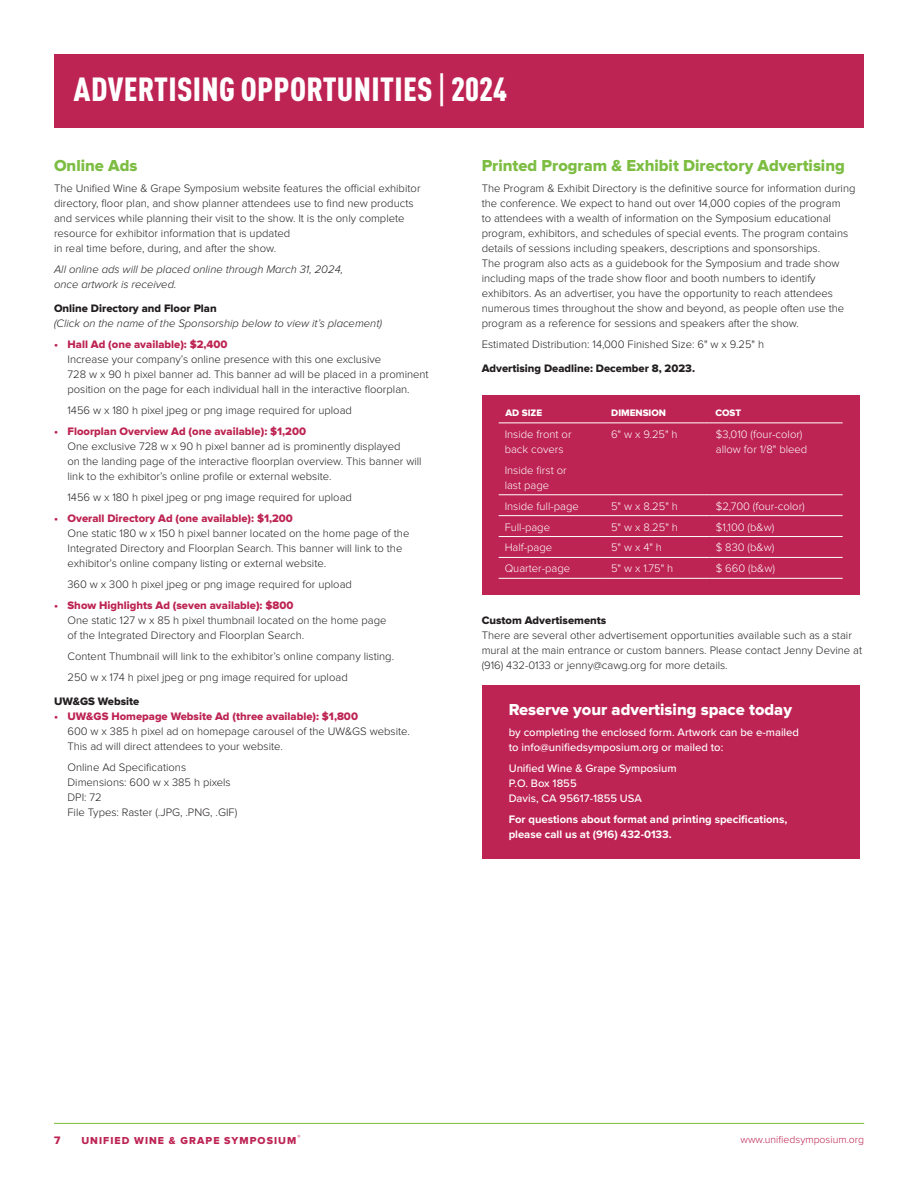
<style>
.page{position:relative;width:918px;height:1188px;background:#fff}
.page>*{position:absolute;margin:0;border:0;box-sizing:border-box;transform-origin:0 0}
.t1{font:900 condensed 33px "DINOT";letter-spacing:.01em;color:#fff}
.Subhead___No_rule{font:16.5px "Proxima Nova Extrabld";color:#7cbd42}
.Box_Header{font:16.5px "Proxima Nova Extrabld";color:#fff}
.Body_text{font:300 11.25px/15px "Proxima Nova";color:#231f20}
.Sub_Bullet_Body{font:300 11.25px/15px "Proxima Nova";color:#231f20}
.Body_text-2{font:300 11.25px/15px "Proxima Nova";color:#fff}
.t2{font:11.25px "Proxima Nova Extrabld";color:#bd2453}
.Body_text-3{font:500 11.25px/15px "Proxima Nova";color:#fff}
.Body_Italics{font:italic 300 11.25px/15px "Proxima Nova";color:#231f20}
.Smaller_Subhead{font:11.25px "Proxima Nova Extrabld";color:#231f20}
.Body_text-4{font:700 11.25px/15px "Proxima Nova";color:#fff}
.t3{font:10.5px "Proxima Nova Extrabld";letter-spacing:.1em;color:#bd2453}
.t4{font:300 10.5px "Proxima Nova";color:#bd2453}
.Table_Header{font:9.75px "Proxima Nova Extrabld";color:#fff}
.t5{font:6.15px "Proxima Nova Extrabld";color:#bd2453}
.s1{font-family:"DIN Condensed";font-weight:700;font-stretch:normal}
</style>
<div class="page">
<hr style="left:54px;top:1123px;width:810px;height:1px;background:#7cbd42">
<div style="left:54px;top:54px;width:810px;height:73px;background:#bd2453"></div>
<div style="left:482px;top:395px;width:378px;height:199px;background:#bd2453"></div>
<hr style="left:499px;top:578px;width:106px;height:1px;background:#fff">
<hr style="left:605px;top:578px;width:105px;height:1px;background:#fff">
<hr style="left:710px;top:578px;width:133px;height:1px;background:#fff">
<hr style="left:499px;top:423px;width:106px;height:1px;background:#fff">
<hr style="left:605px;top:423px;width:105px;height:1px;background:#fff">
<hr style="left:710px;top:423px;width:133px;height:1px;background:#fff">
<hr style="left:499px;top:495px;width:106px;height:1px;background:#fff">
<hr style="left:605px;top:495px;width:105px;height:1px;background:#fff">
<hr style="left:710px;top:495px;width:133px;height:1px;background:#fff">
<hr style="left:499px;top:515px;width:106px;height:1px;background:#fff">
<hr style="left:605px;top:515px;width:105px;height:1px;background:#fff">
<hr style="left:710px;top:515px;width:133px;height:1px;background:#fff">
<hr style="left:499px;top:536px;width:106px;height:1px;background:#fff">
<hr style="left:605px;top:536px;width:105px;height:1px;background:#fff">
<hr style="left:710px;top:536px;width:133px;height:1px;background:#fff">
<hr style="left:499px;top:557px;width:106px;height:1px;background:#fff">
<hr style="left:605px;top:557px;width:105px;height:1px;background:#fff">
<hr style="left:710px;top:557px;width:133px;height:1px;background:#fff">
<div style="left:482px;top:685px;width:378px;height:174px;background:#bd2453"></div>
<p class="t1" style="left:74px;top:69px;width:435px">ADVERTISING OPPORTUNITIES <span class="s1">|</span> 2024</p>
<p class="Subhead___No_rule" style="left:54px;top:158px;width:85px">Online Ads</p>
<p class="Body_text" style="left:54px;top:181px;width:368px">The Unified Wine &amp; Grape Symposium website features the official exhibitor directory, floor plan, and show planner attendees use to find new products and services while planning their visit to the show. It is the only complete resource for exhibitor information that is updated<br>in real time before, during, and after the show.</p>
<p class="Body_Italics" style="left:54px;top:262px;width:291px">All online ads will be placed online through March 31, 2024, once artwork is received.</p>
<p class="Smaller_Subhead" style="left:54px;top:303px;width:164px">Online Directory and Floor Plan</p>
<p class="Body_Italics" style="left:54px;top:316px;width:330px">(Click on the name of the Sponsorship below to view it’s placement)</p>
<p class="t2" style="left:54px;top:339px;width:175px">• Hall Ad (one available): $2,400</p>
<p class="Sub_Bullet_Body" style="left:68px;top:352px;width:363px">Increase your company’s online presence with this one exclusive<br>728 w x 90 h pixel banner ad. This banner ad will be placed in a prominent position on the page for each individual hall in the interactive floorplan.</p>
<p class="Sub_Bullet_Body" style="left:68px;top:403px;width:286px">1456 w x 180 h pixel jpeg or png image required for upload</p>
<p class="t2" style="left:54px;top:426px;width:254px">• Floorplan Overview Ad (one available): $1,200</p>
<p class="Sub_Bullet_Body" style="left:68px;top:439px;width:356px">One exclusive 728 w x 90 h pixel banner ad is prominently displayed<br>on the landing page of the interactive floorplan overview. This banner will link to the exhibitor’s online profile or external website.</p>
<p class="Sub_Bullet_Body" style="left:68px;top:490px;width:286px">1456 w x 180 h pixel jpeg or png image required for upload</p>
<p class="t2" style="left:54px;top:513px;width:240px">• Overall Directory Ad (one available): $1,200</p>
<p class="Sub_Bullet_Body" style="left:68px;top:526px;width:343px">One static 180 w x 150 h pixel banner located on the home page of the<br>Integrated Directory and Floorplan Search. This banner will link to the exhibitor’s online company listing or external website.</p>
<p class="Sub_Bullet_Body" style="left:68px;top:577px;width:286px">360 w x 300 h pixel jpeg or png image required for upload</p>
<p class="t2" style="left:54px;top:600px;width:241px">• Show Highlights Ad (seven available): $800</p>
<p class="Sub_Bullet_Body" style="left:68px;top:613px;width:321px">One static 127 w x 85 h pixel thumbnail located on the home page of the Integrated Directory and Floorplan Search.</p>
<p class="Sub_Bullet_Body" style="left:68px;top:649px;width:328px">Content Thumbnail will link to the exhibitor’s online company listing.</p>
<p class="Sub_Bullet_Body" style="left:68px;top:670px;width:282px">250 w x 174 h pixel jpeg or png image required for upload</p>
<p class="Smaller_Subhead" style="left:54px;top:696px;width:87px">UW&amp;GS Website</p>
<p class="t2" style="left:54px;top:711px;width:306px">• UW&amp;GS Homepage Website Ad (three available): $1,800</p>
<p class="Sub_Bullet_Body" style="left:68px;top:724px;width:344px">600 w x 385 h pixel ad on homepage carousel of the UW&amp;GS website.<br>This ad will direct attendees to your website.</p>
<p class="Sub_Bullet_Body" style="left:68px;top:760px;width:171px">Online Ad Specifications<br>Dimensions: 600 w x 385 h pixels<br>DPI: 72<br>File Types: Raster (.JPG, .PNG, .GIF)</p>
<p class="Subhead___No_rule" style="left:482px;top:158px;width:365px">Printed Program &amp; Exhibit Directory Advertising</p>
<p class="Body_text" style="left:482px;top:181px;width:375px">The Program &amp; Exhibit Directory is the definitive source for information during the conference. We expect to hand out over 14,000 copies of the program<br>to attendees with a wealth of information on the Symposium educational program, exhibitors, and schedules of special events. The program contains details of sessions including speakers, descriptions and sponsorships.<br>The program also acts as a guidebook for the Symposium and trade show including maps of the trade show floor and booth numbers to identify exhibitors. As an advertiser, you have the opportunity to reach attendees numerous times throughout the show and beyond, as people often use the program as a reference for sessions and speakers after the show.</p>
<p class="Body_text" style="left:482px;top:337px;width:284px">Estimated Distribution: 14,000 Finished Size: 6" w x 9.25" h</p>
<p class="Smaller_Subhead" style="left:482px;top:363px;width:215px">Advertising Deadline: December 8, 2023.</p>
<p class="Table_Header" style="left:505px;top:408px;width:38px">AD SIZE</p>
<p class="Table_Header" style="left:611px;top:408px;width:56px">DIMENSION</p>
<p class="Table_Header" style="left:715px;top:408px;width:27px">COST</p>
<p class="Body_text-2" style="left:505px;top:427px;width:68px">Inside front or back covers</p>
<p class="Body_text-2" style="left:505px;top:463px;width:63px">Inside first or last page</p>
<p class="Body_text-2" style="left:611px;top:427px;width:68px">6" w x 9.25" h</p>
<p class="Body_text-2" style="left:716px;top:427px;width:93px">$3,010 (four-color) allow for 1/8" bleed</p>
<p class="Body_text-2" style="left:505px;top:499px;width:76px">Inside full-page</p>
<p class="Body_text-2" style="left:611px;top:499px;width:68px">5" w x 8.25" h</p>
<p class="Body_text-2" style="left:716px;top:499px;width:91px">$2,700 (four-color)</p>
<p class="Body_text-2" style="left:505px;top:519px;width:47px">Full-page</p>
<p class="Body_text-2" style="left:611px;top:519px;width:68px">5" w x 8.25" h</p>
<p class="Body_text-2" style="left:716px;top:519px;width:60px">$1,100 (b&amp;w)</p>
<p class="Body_text-2" style="left:505px;top:540px;width:49px">Half-page</p>
<p class="Body_text-2" style="left:611px;top:540px;width:52px">5" w x 4" h</p>
<p class="Body_text-2" style="left:716px;top:540px;width:60px">$ 830 (b&amp;w)</p>
<p class="Body_text-2" style="left:505px;top:561px;width:67px">Quarter-page</p>
<p class="Body_text-2" style="left:611px;top:561px;width:64px">5" w x 1.75" h</p>
<p class="Body_text-2" style="left:716px;top:561px;width:61px">$ 660 (b&amp;w)</p>
<p class="Smaller_Subhead" style="left:482px;top:615px;width:126px">Custom Advertisements</p>
<p class="Body_text" style="left:482px;top:628px;width:382px">There are several other advertisement opportunities available such as a stair mural at the main entrance or custom banners. Please contact Jenny Devine at (916) 432-0133 or jenny@cawg.org for more details.</p>
<p class="Box_Header" style="left:509px;top:702px;width:285px">Reserve your advertising space today</p>
<p class="Body_text-3" style="left:509px;top:724px;width:292px">by completing the enclosed form. Artwork can be e-mailed to info@unifiedsymposium.org or mailed to:</p>
<p class="Body_text-3" style="left:509px;top:760px;width:170px">Unified Wine &amp; Grape Symposium<br>P.O. Box 1855<br>Davis, CA 95617-1855 USA</p>
<p class="Body_text-4" style="left:509px;top:811px;width:280px">For questions about format and printing specifications, please call us at (916) 432-0133.</p>
<p class="t5" style="left:297px;top:1134px;width:5px">®</p>
<p class="t4" style="left:741px;top:1134px;width:125px">www.unifiedsymposium.org</p>
<p class="t2" style="left:54px;top:1135px;width:8px">7</p>
<p class="t3" style="left:81px;top:1136px;width:217px">UNIFIED WINE &amp; GRAPE SYMPOSIUM</p>
</div>
